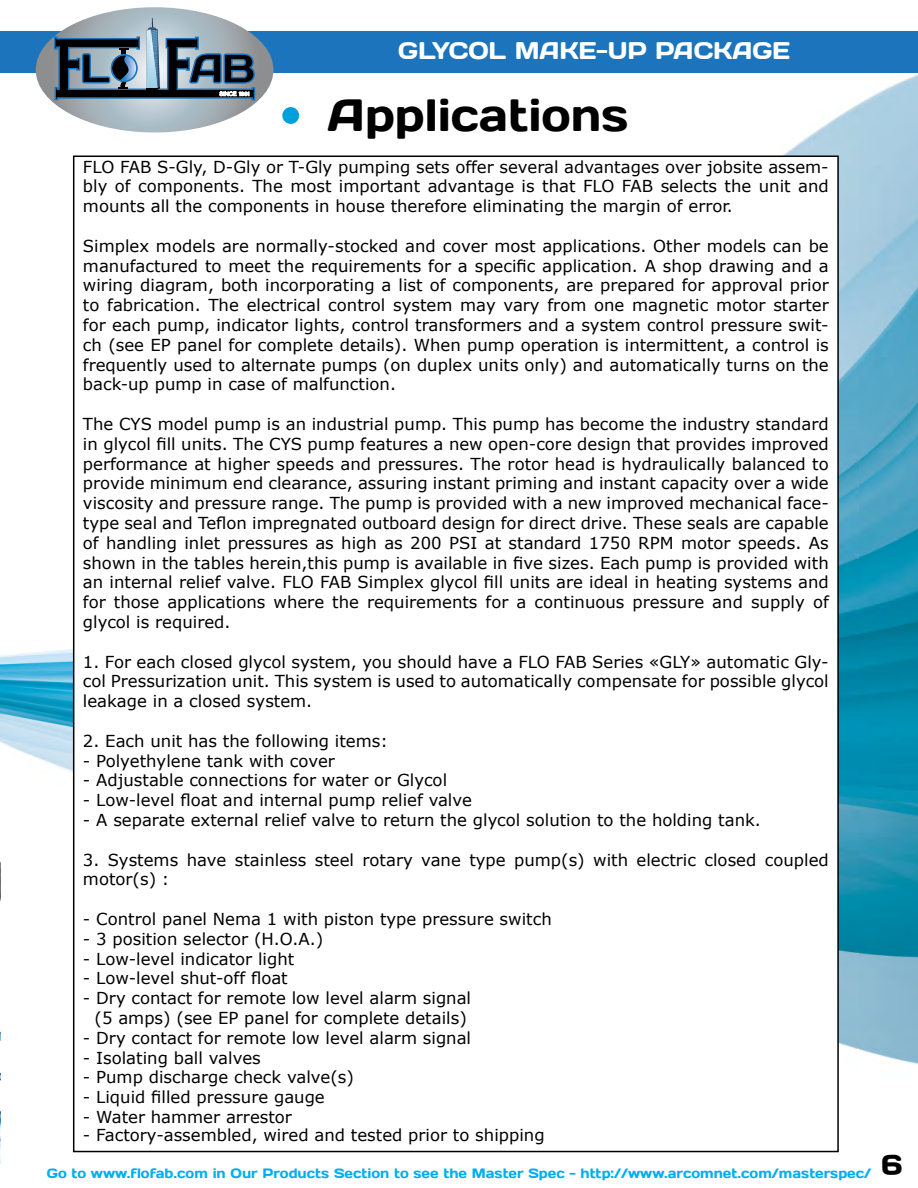
<style>
.page{position:relative;width:918px;height:1188px;background:#fff}
.page>*{position:absolute;margin:0;border:0;box-sizing:border-box;transform-origin:0 0}
.t1{font:45px "Days";color:#000}
.t2{font:24px "Days";color:#fff}
.t3{font:16.5px/19.8px "Verdana";color:#000;text-align:justify}
.t4{font:13.5px "Days";color:#00aeef}
</style>
<div class="page">
<img style="left:0;top:72px;width:1px;height:671px">
<img style="left:1px;top:72px;width:917px;height:1081px">
<div style="left:2px;top:31px;width:916px;height:41px;background:#1c75bc"></div>
<hr style="left:0;top:31px;width:2px;height:41px;background:#1c75bc">
<svg style="left:36px;top:7px;width:237px;height:125px"></svg>
<img style="left:0;top:861px;width:1px;height:303px">
<div style="left:74px;top:156px;width:764px;height:996px;background:#fff"></div>
<div style="left:282px;top:107px;width:17px;height:17px;background:#00a0dc;border-radius:50%"></div>
<h2 class="t2" style="left:398px;top:35px;width:393px">GLYCOL MAKE-UP PACKAGE</h2>
<h1 class="t1" style="left:328px;top:86px;width:302px">Applications</h1>
<p class="t3" style="left:83px;top:157px;width:747px">FLO FAB S-Gly, D-Gly or T-Gly pumping sets offer several advantages over jobsite assem&shy;bly of components. The most important advantage is that FLO FAB selects the unit and mounts all the components in house therefore eliminating the margin of error.</p>
<p class="t3" style="left:83px;top:236px;width:747px">Simplex models are normally-stocked and cover most applications. Other models can be manufactured to meet the requirements for a specific application. A shop drawing and a wiring diagram, both incorporating a list of components, are prepared for approval prior to fabrication. The electrical control system may vary from one magnetic motor starter for each pump, indicator lights, control transformers and a system control pressure swit&shy;ch (see EP panel for complete details). When pump operation is intermittent, a control is frequently used to alternate pumps (on duplex units only) and automatically turns on the back-up pump in case of malfunction.</p>
<p class="t3" style="left:83px;top:414px;width:747px">The CYS model pump is an industrial pump. This pump has become the industry standard in glycol fill units. The CYS pump features a new open-core design that provides improved performance at higher speeds and pressures. The rotor head is hydraulically balanced to provide minimum end clearance, assuring instant priming and instant capacity over a wide viscosity and pressure range. The pump is provided with a new improved mechanical face&shy;type seal and Teflon impregnated outboard design for direct drive. These seals are capable of handling inlet pressures as high as 200 PSI at standard 1750 RPM motor speeds. As shown in the tables herein,this pump is available in five sizes. Each pump is provided with an internal relief valve. FLO FAB Simplex glycol fill units are ideal in heating systems and for those applications where the requirements for a continuous pressure and supply of glycol is required.</p>
<p class="t3" style="left:83px;top:652px;width:747px">1. For each closed glycol system, you should have a FLO FAB Series «GLY» automatic Gly&shy;col Pressurization unit. This system is used to automatically compensate for possible glycol leakage in a closed system.</p>
<p class="t3" style="left:83px;top:731px;width:307px">2. Each unit has the following items:</p>
<p class="t3" style="left:83px;top:751px;width:253px">- Polyethylene tank with cover</p>
<p class="t3" style="left:83px;top:770px;width:366px">- Adjustable connections for water or Glycol</p>
<p class="t3" style="left:83px;top:790px;width:391px">- Low-level float and internal pump relief valve</p>
<p class="t3" style="left:83px;top:810px;width:679px">- A separate external relief valve to return the glycol solution to the holding tank.</p>
<p class="t3" style="left:83px;top:850px;width:747px">3. Systems have stainless steel rotary vane type pump(s) with electric closed coupled motor(s) :</p>
<p class="t3" style="left:83px;top:909px;width:470px">- Control panel Nema 1 with piston type pressure switch</p>
<p class="t3" style="left:83px;top:929px;width:242px">- 3 position selector (H.O.A.)</p>
<p class="t3" style="left:83px;top:949px;width:213px">- Low-level indicator light</p>
<p class="t3" style="left:83px;top:968px;width:206px">- Low-level shut-off float</p>
<p class="t3" style="left:83px;top:988px;width:390px;text-align:center">- Dry contact for remote low level alarm signal (5 amps) (see EP panel for complete details)</p>
<p class="t3" style="left:83px;top:1028px;width:390px">- Dry contact for remote low level alarm signal</p>
<p class="t3" style="left:83px;top:1048px;width:179px">- Isolating ball valves</p>
<p class="t3" style="left:83px;top:1067px;width:273px">- Pump discharge check valve(s)</p>
<p class="t3" style="left:83px;top:1087px;width:243px">- Liquid filled pressure gauge</p>
<p class="t3" style="left:83px;top:1107px;width:211px">- Water hammer arrestor</p>
<p class="t3" style="left:83px;top:1125px;width:463px">- Factory-assembled, wired and tested prior to shipping</p>
<p class="t4" style="left:47px;top:1165px;width:826px">Go to www.flofab.com in Our Products Section to see the Master Spec - http://www.arcomnet.com/masterspec/</p>
</div>
